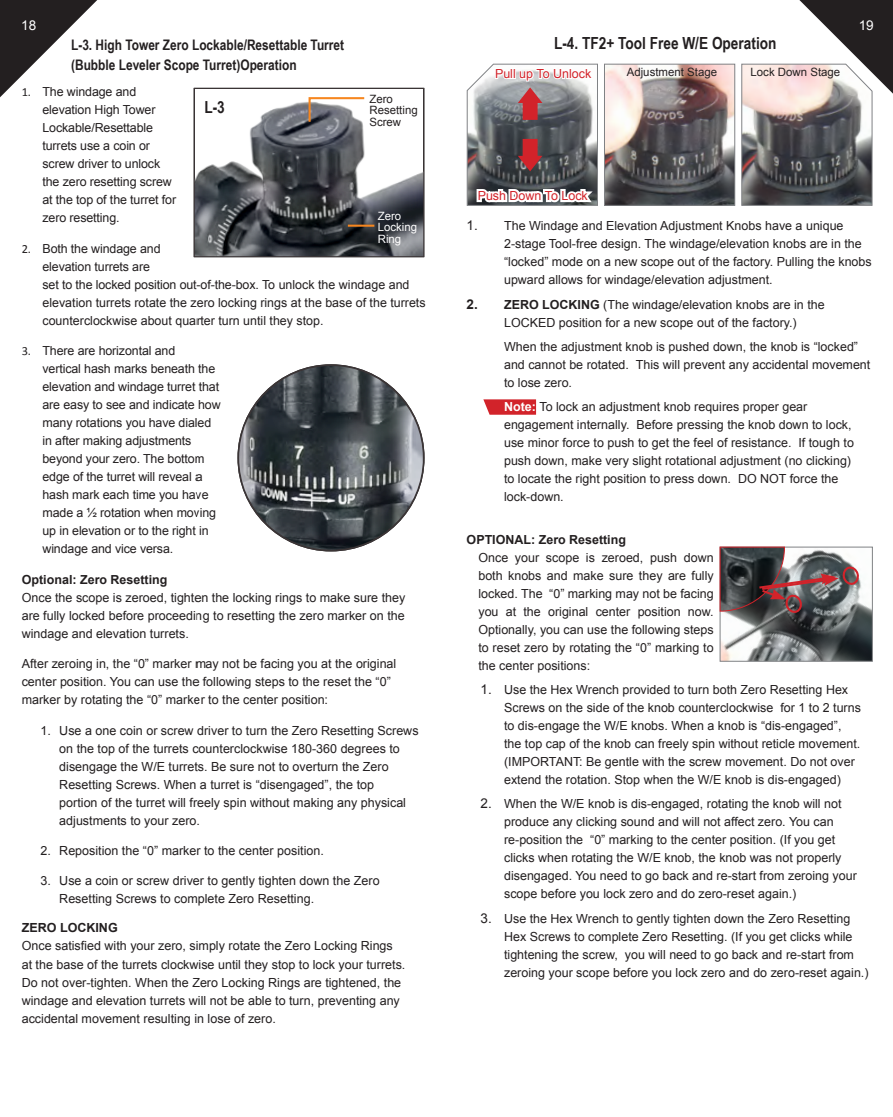
<style>
.page{position:relative;width:893px;height:1117px;background:#fff}
.page>*{position:absolute;margin:0;border:0;box-sizing:border-box;transform-origin:0 0}
.t1{font:700 16.65px "Arial Narrow";color:#231f20}
.t2{font:700 14.62px/20px "Arial Narrow";color:#231f20}
.t3{font:13.5px "Arial";color:#fff}
.t4{font:12.6px/18px "Arial";color:#231f20}
.t5{font:12.6px "Arial";color:#d2232a}
.t6{font:700 12.6px "Arial";color:#231f20}
.t7{font:12.38px/18px "Arial";letter-spacing:-.01em;color:#231f20}
.t8{font:700 12.38px "Arial";color:#231f20}
.t9{font:11.47px/11.5px "Arial";color:#231f20}
.t10{font:11.47px/11.5px "Arial";color:#fff}
.s1{font-family:"Calibri"}
.s2{font-size:12.6px}
.s3{font-size:13.5px}
.s4{font-weight:700;font-size:13.5px}
.s5{font-weight:700}
.s6{font-weight:700;color:#fff}
</style>
<div class="page">
<svg style="left:0;top:0;width:97px;height:98px"></svg>
<img style="left:238px;top:365px;width:186px;height:185px;border-radius:93px">
<img style="left:196px;top:102px;width:226px;height:153px">
<div style="left:194px;top:88px;width:230px;height:169px;border:1px solid #231f20"></div>
<svg style="left:307px;top:97px;width:59px;height:27px"></svg>
<hr style="left:348px;top:224px;width:26px;height:3px;background:#f6861f">
<img style="left:722px;top:578px;width:149px;height:81px">
<div style="left:720px;top:546px;width:153px;height:115px;border:1px solid #808285"></div>
<svg style="left:719px;top:546px;width:140px;height:68px;background:#6d6264"></svg>
<svg style="left:483px;top:399px;width:53px;height:15px"></svg>
<img style="left:606px;top:66px;width:127px;height:137px">
<div style="left:604px;top:64px;width:131px;height:141px;border:1px solid #808285"></div>
<svg style="left:741px;top:0;width:152px;height:206px"></svg>
<svg style="left:466px;top:64px;width:132px;height:142px"></svg>
<p class="t3" style="left:21px;top:16px;width:17px">18</p>
<p class="t3" style="left:859px;top:16px;width:17px">19</p>
<p class="t2" style="left:71px;top:34px;width:275px">L-3. High Tower Zero Lockable/Resettable Turret (Bubble Leveler Scope Turret)Operation</p>
<p class="t7" style="left:42px;top:83px;width:135px;text-indent:-21px"><span class="s1">1.</span> The windage and elevation High Tower<br>Lockable/Resettable turrets use a coin or screw driver to unlock the zero resetting screw at the top of the turret for zero resetting.</p>
<p class="t7" style="left:42px;top:239px;width:385px;text-indent:-21px"><span class="s1">2.</span> Both the windage and<br>elevation turrets are<br>set to the locked position out-of-the-box. To unlock the windage and elevation turrets rotate the zero locking rings at the base of the turrets counterclockwise about quarter turn until they stop.</p>
<p class="t7" style="left:42px;top:341px;width:180px;text-indent:-21px"><span class="s1">3.</span> There are horizontal and<br>vertical hash marks beneath the elevation and windage turret that are easy to see and indicate how many rotations you have dialed in after making adjustments beyond your zero. The bottom edge of the turret will reveal a hash mark each time you have made a ½ rotation when moving up in elevation or to the right in windage and vice versa.</p>
<p class="t8" style="left:22px;top:571px;width:147px"><span class="s2">Optional:</span> Zero Resetting</p>
<p class="t4" style="left:22px;top:588px;width:385px;text-align:justify">Once the scope is zeroed, tighten the locking rings to make sure they are fully locked before proceeding to resetting the zero marker on the windage and elevation turrets.</p>
<p class="t4" style="left:22px;top:654px;width:376px">After zeroing in, the “0” marker may not be facing you at the original center position. You can use the following steps to the reset the “0” marker by rotating the “0” marker to the center position:</p>
<p class="t4" style="left:59px;top:721px;width:361px;text-indent:-19px">1. Use a one coin or screw driver to turn the Zero Resetting Screws on the top of the turrets counterclockwise 180-360 degrees to disengage the W/E turrets. Be sure not to overturn the Zero Resetting Screws. When a turret is “disengaged”, the top<br>portion of the turret will freely spin without making any physical adjustments to your zero.</p>
<p class="t4" style="left:41px;top:841px;width:285px">2. Reposition the “0” marker to the center position.</p>
<p class="t4" style="left:59px;top:871px;width:322px;text-indent:-19px">3. Use a coin or screw driver to gently tighten down the Zero<br>Resetting Screws to complete Zero Resetting.</p>
<p class="t6" style="left:22px;top:919px;width:98px">ZERO LOCKING</p>
<p class="t4" style="left:22px;top:936px;width:385px">Once satisfied with your zero, simply rotate the Zero Locking Rings at the base of the turrets clockwise until they stop to lock your turrets.<br>Do not over-tighten. When the Zero Locking Rings are tightened, the windage and elevation turrets will not be able to turn, preventing any accidental movement resulting in lose of zero.</p>
<h1 class="t1" style="left:554px;top:31px;width:224px">L-4. TF2+ Tool Free W/E Operation</h1>
<p class="t5" style="left:495px;top:65px;width:98px">Pull up To Unlock</p>
<p class="t9" style="left:627px;top:67px;width:92px">Adjustment Stage</p>
<p class="t9" style="left:751px;top:67px;width:91px">Lock Down Stage</p>
<p class="t9" style="left:369px;top:93px;width:50px">Zero<br>Resetting<br>Screw</p>
<h1 class="t1" style="left:204px;top:94px;width:22px">L-3</h1>
<p class="t5" style="left:478px;top:187px;width:112px">Push Down To Lock</p>
<p class="t10" style="left:378px;top:210px;width:41px">Zero<br>Locking<br>Ring</p>
<p class="t4" style="left:504px;top:217px;width:369px;text-indent:-37px"><span class="s3">1.</span> The Windage and Elevation Adjustment Knobs have a unique 2-stage Tool-free design. The windage/elevation knobs are in the “locked” mode on a new scope out of the factory. Pulling the knobs upward allows for windage/elevation adjustment.</p>
<p class="t4" style="left:504px;top:295px;width:322px;text-indent:-37px"><span class="s4">2.</span> <span class="s5">ZERO LOCKING</span> (The windage/elevation knobs are in the<br>LOCKED position for a new scope out of the factory.)</p>
<p class="t4" style="left:504px;top:337px;width:368px">When the adjustment knob is pushed down, the knob is “locked” and cannot be rotated. This will prevent any accidental movement to lose zero.</p>
<p class="t4" style="left:504px;top:398px;width:351px"><span class="s6">Note:</span> To lock an adjustment knob requires proper gear engagement internally. Before pressing the knob down to lock, use minor force to push to get the feel of resistance. If tough to push down, make very slight rotational adjustment (no clicking) to locate the right position to press down. DO NOT force the lock-down.</p>
<p class="t8" style="left:467px;top:531px;width:161px"><span class="s2">OPTIONAL:</span> Zero Resetting</p>
<p class="t4" style="left:478px;top:548px;width:237px;text-align:justify">Once your scope is zeroed, push down both knobs and make sure they are fully locked. The “0” marking may not be facing you at the original center position now.<br>Optionally, you can use the following steps to reset zero by rotating the “0” marking to the center positions:</p>
<p class="t4" style="left:504px;top:680px;width:358px;text-indent:-24px"><span class="s3">1.</span> Use the Hex Wrench provided to turn both Zero Resetting Hex Screws on the side of the knob counterclockwise for 1 to 2 turns to dis-engage the W/E knobs. When a knob is “dis-engaged”, the top cap of the knob can freely spin without reticle movement. (IMPORTANT: Be gentle with the screw movement. Do not over extend the rotation. Stop when the W/E knob is dis-engaged)</p>
<p class="t4" style="left:504px;top:794px;width:354px;text-indent:-24px"><span class="s3">2.</span> When the W/E knob is dis-engaged, rotating the knob will not produce any clicking sound and will not affect zero. You can re-position the “0” marking to the center position. (If you get clicks when rotating the W/E knob, the knob was not properly disengaged. You need to go back and re-start from zeroing your scope before you lock zero and do zero-reset again.)</p>
<p class="t4" style="left:504px;top:909px;width:366px;text-indent:-24px"><span class="s3">3.</span> Use the Hex Wrench to gently tighten down the Zero Resetting Hex Screws to complete Zero Resetting. (If you get clicks while tightening the screw, you will need to go back and re-start from zeroing your scope before you lock zero and do zero-reset again.)</p>
</div>
